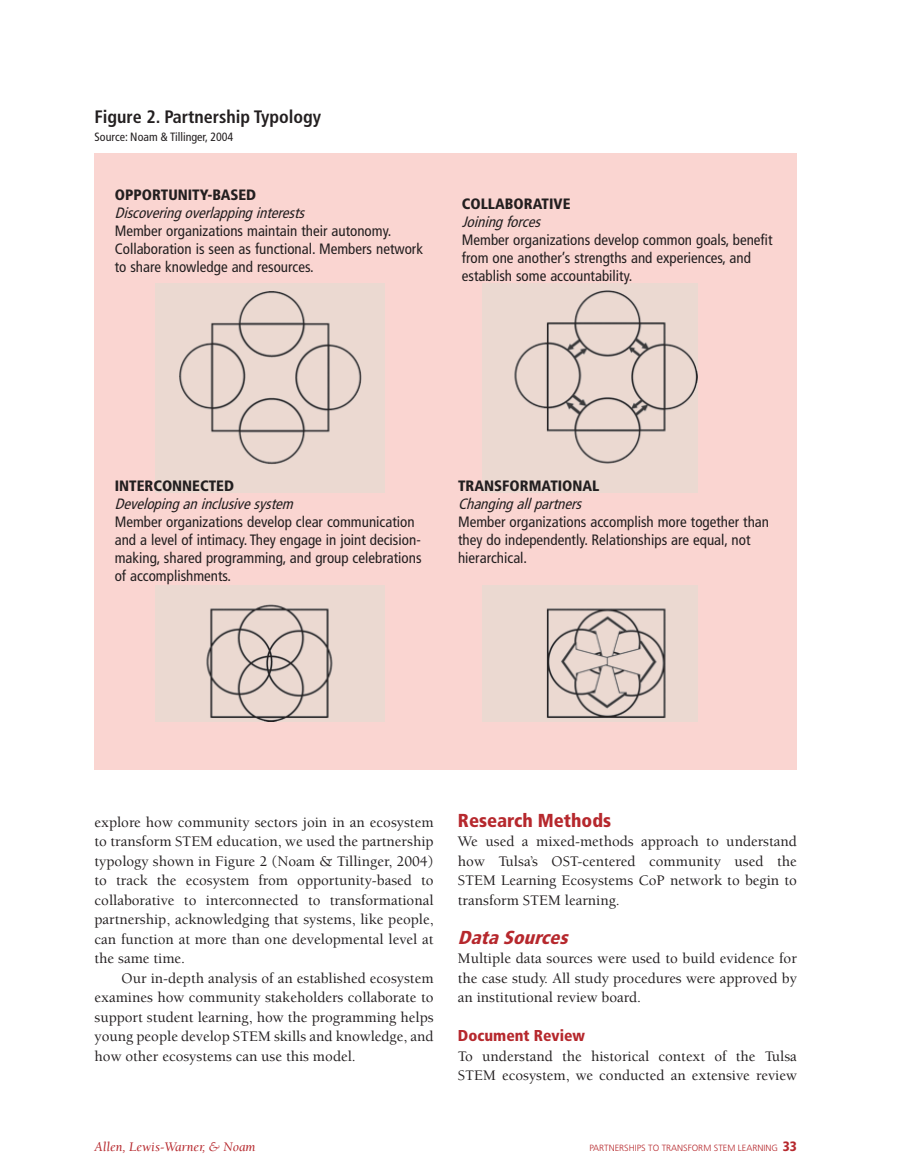
<style>
.page{position:relative;width:905px;height:1175px;background:#fff}
.page>*{position:absolute;margin:0;border:0;box-sizing:border-box;transform-origin:0 0}
.mo-subhead_A{font:900 condensed 18.75px "Frutiger";color:#b6282d}
.mo-subhead_B{font:italic 900 condensed 18.75px "Frutiger";color:#b6282d}
.t1{font:700 condensed 18px "Frutiger";color:#231f20}
.mo-subhead_C{font:900 condensed 15.75px "Frutiger";color:#b6282d}
.t2{font:500 15px/19.5px "Berkeley";color:#231f20;text-align:justify}
.table_body{font:condensed 15px/18px "Frutiger";color:#231f20}
.table_body-2{font:italic condensed 15px "Frutiger";color:#231f20}
.table_body-3{font:900 condensed 15px "Frutiger";color:#231f20}
.t3{font:italic 13.5px "Berkeley";color:#b6282d}
.t4{font:condensed 12px "Frutiger";color:#231f20}
.t5{font:300 9px "Frutiger";color:#b6282d}
.s1{font-weight:900;font-stretch:condensed;font-size:13.5px}
</style>
<div class="page">
<div style="left:94px;top:153px;width:702px;height:617px;background:#fad5d1"></div>
<img style="left:155px;top:284px;width:230px;height:208px">
<img style="left:155px;top:585px;width:230px;height:136px">
<img style="left:483px;top:284px;width:214px;height:208px">
<img style="left:483px;top:585px;width:214px;height:136px">
<p class="t1" style="left:94px;top:106px;width:228px">Figure 2. Partnership Typology</p>
<p class="t4" style="left:94px;top:130px;width:140px">Source: Noam &amp; Tillinger, 2004</p>
<p class="table_body-3" style="left:115px;top:186px;width:143px">OPPORTUNITY-BASED</p>
<p class="table_body-2" style="left:115px;top:204px;width:195px">Discoveringoverlappinginterests</p>
<p class="table_body" style="left:115px;top:222px;width:310px">Member organizations maintain their autonomy.<br>Collaboration is seen as functional. Members network to share knowledge and resources.</p>
<p class="table_body-3" style="left:462px;top:195px;width:110px">COLLABORATIVE</p>
<p class="table_body-2" style="left:462px;top:213px;width:84px">Joiningforces</p>
<p class="table_body" style="left:462px;top:231px;width:312px">Member organizations develop common goals, benefit from one another’s strengths and experiences, and establish some accountability.</p>
<p class="table_body-3" style="left:115px;top:476px;width:121px">INTERCONNECTED</p>
<p class="table_body-2" style="left:115px;top:495px;width:184px">Developinganinclusivesystem</p>
<p class="table_body" style="left:115px;top:512px;width:308px">Member organizations develop clear communication and a level of intimacy. They engage in joint decision&shy;making, shared programming, and group celebrations of accomplishments.</p>
<p class="table_body-3" style="left:458px;top:476px;width:143px">TRANSFORMATIONAL</p>
<p class="table_body-2" style="left:458px;top:495px;width:129px">Changingallpartners</p>
<p class="table_body" style="left:458px;top:512px;width:312px">Member organizations accomplish more together than they do independently. Relationships are equal, not hierarchical.</p>
<p class="t2" style="left:94px;top:812px;width:340px">explore how community sectors join in an ecosystem to transform STEM education, we used the partnership typology shown in Figure 2 (Noam &amp; Tillinger, 2004) to track the ecosystem from opportunity-based to collaborative to interconnected to transformational partnership, acknowledging that systems, like people, can function at more than one developmental level at the same time.</p>
<p class="t2" style="left:94px;top:968px;width:340px;text-indent:27px">Our in-depth analysis of an established ecosystem examines how community stakeholders collaborate to support student learning, how the programming helps young people develop STEM skills and knowledge, and how other ecosystems can use this model.</p>
<p class="mo-subhead_A" style="left:458px;top:809px;width:155px">Research Methods</p>
<p class="t2" style="left:458px;top:832px;width:340px">We used a mixed-methods approach to understand how Tulsa’s OST-centered community used the STEM Learning Ecosystems CoP network to begin to transform STEM learning.</p>
<p class="mo-subhead_B" style="left:458px;top:926px;width:117px">DataSources</p>
<p class="t2" style="left:458px;top:949px;width:340px">Multiple data sources were used to build evidence for the case study. All study procedures were approved by an institutional review board.</p>
<p class="mo-subhead_C" style="left:458px;top:1026px;width:129px">Document Review</p>
<p class="t2" style="left:458px;top:1046px;width:340px">To understand the historical context of the Tulsa<br>STEM ecosystem, we conducted an extensive review</p>
<p class="t3" style="left:94px;top:1139px;width:162px">Allen, Lewis-Warner, &amp; Noam</p>
<p class="t5" style="left:589px;top:1142px;width:209px">PARTNERSHIPS TO TRANSFORM STEM LEARNING <span class="s1">33</span></p>
</div>
